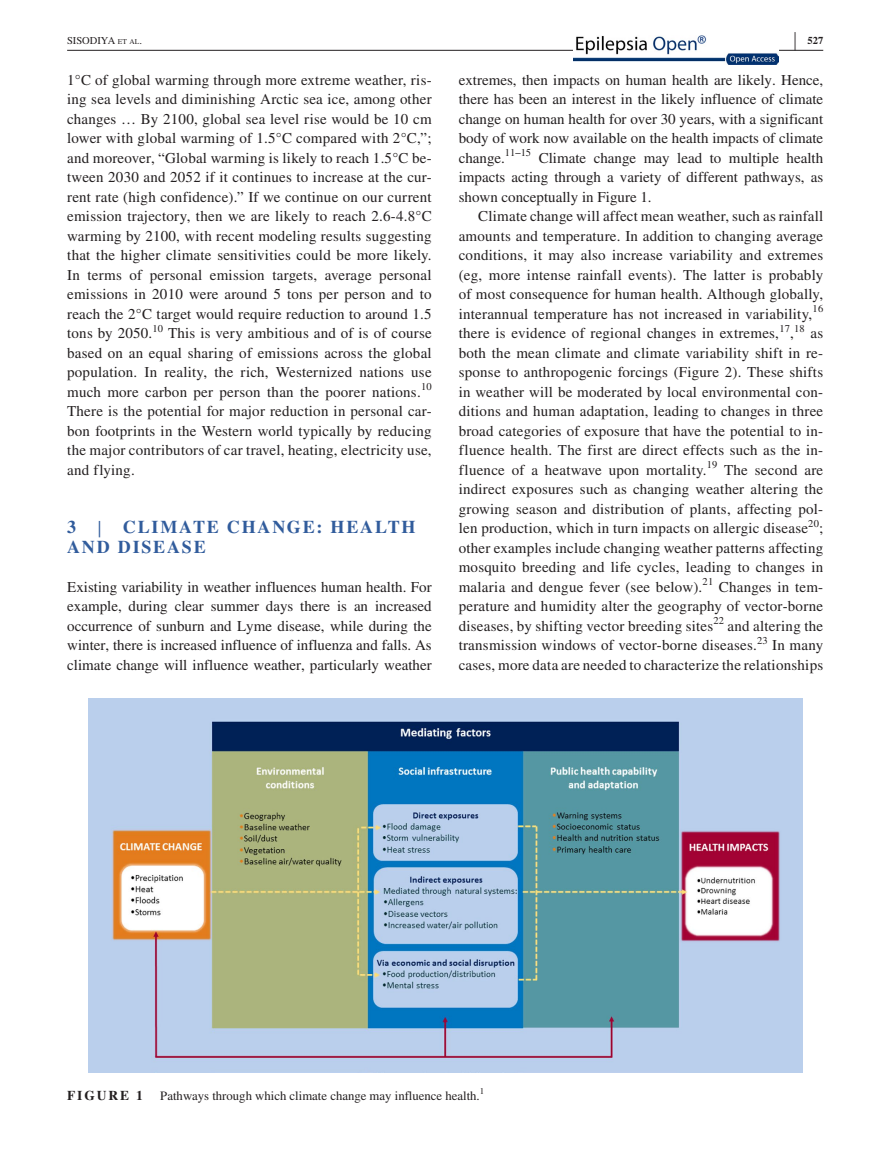
<style>
.page{position:relative;width:893px;height:1174px;background:#fff}
.page>*{position:absolute;margin:0;border:0;box-sizing:border-box;transform-origin:0 0}
.t1{font:700 25.95px "STIX";color:#231f20;scale:.36 1}
.t2{font:700 18px/19.5px "STIX";letter-spacing:.1em;color:#315c9c}
.t3{font:15px/19.5px "STIX";letter-spacing:.015em;color:#231f20;text-align:justify}
.t4{font:700 13.5px "STIX";letter-spacing:.14em;color:#231f20}
.t5{font:12.75px "STIX";color:#231f20}
.t6{font:10.5px "STIX";letter-spacing:.015em;color:#231f20}
.t7{font:10.5px "STIX";color:#231f20}
.t8{font:700 10.5px "STIX";color:#231f20}
.t9{font:8.85px "STIX";color:#231f20}
.s1{font-size:7.35px}
.s2{font-weight:400;font-size:23.7px}
</style>
<div class="page">
<hr style="left:67px;top:50px;width:756px;height:1px;background:#231f20">
<img style="left:574px;top:35px;width:204px;height:30px">
<img style="left:88px;top:698px;width:714px;height:374px">
<h1 class="t1" style="left:794px;top:26px;width:7px">|</h1>
<p class="t7" style="left:67px;top:33px;width:76px">SISODIYA <span class="s1">et al</span>.</p>
<p class="t8" style="left:807px;top:34px;width:17px">527</p>
<p class="t3" style="left:67px;top:71px;width:366px">1°C of global warming through more extreme weather, ris&shy;ing sea levels and diminishing Arctic sea ice, among other changes … By 2100, global sea level rise would be 10 cm lower with global warming of 1.5°C compared with 2°C,”; and moreover, “Global warming is likely to reach 1.5°C be&shy;tween 2030 and 2052 if it continues to increase at the cur&shy;rent rate (high confidence).” If we continue on our current emission trajectory, then we are likely to reach 2.6‐4.8°C warming by 2100, with recent modeling results suggesting that the higher climate sensitivities could be more likely.<br>In terms of personal emission targets, average personal emissions in 2010 were around 5 tons per person and to reach the 2°C target would require reduction to around 1.5 tons by 2050.</p>
<p class="t3" style="left:459px;top:71px;width:366px">extremes, then impacts on human health are likely. Hence, there has been an interest in the likely influence of climate change on human health for over 30 years, with a significant body of work now available on the health impacts of climate change.</p>
<p class="t6" style="left:505px;top:145px;width:28px">11‒15</p>
<p class="t3" style="left:459px;top:149px;width:366px;text-indent:80px">Climate change may lead to multiple health impacts acting through a variety of different pathways, as shown conceptually in Figure 1.</p>
<p class="t3" style="left:459px;top:207px;width:366px;text-indent:20px">Climate change will affect mean weather, such as rainfall amounts and temperature. In addition to changing average conditions, it may also increase variability and extremes (eg, more intense rainfall events). The latter is probably of most consequence for human health. Although globally, interannual temperature has not increased in variability,</p>
<p class="t6" style="left:813px;top:301px;width:12px">16</p>
<p class="t6" style="left:153px;top:321px;width:12px">10</p>
<p class="t3" style="left:67px;top:324px;width:366px;text-indent:101px">This is very ambitious and of is of course based on an equal sharing of emissions across the global population. In reality, the rich, Westernized nations use much more carbon per person than the poorer nations.</p>
<p class="t3" style="left:459px;top:324px;width:322px">there is evidence of regional changes in extremes,</p>
<p class="t6" style="left:779px;top:321px;width:27px">17 18</p>
<p class="t3" style="left:459px;top:324px;width:366px;text-indent:352px">as both the mean climate and climate variability shift in re&shy;sponse to anthropogenic forcings (Figure 2). These shifts in weather will be moderated by local environmental con&shy;ditions and human adaptation, leading to changes in three broad categories of exposure that have the potential to in&shy;fluence health. The first are direct effects such as the in&shy;fluence of a heatwave upon mortality.</p>
<p class="t3" style="left:790px;top:324px;width:5px">,</p>
<p class="t6" style="left:421px;top:379px;width:12px">10</p>
<p class="t3" style="left:67px;top:402px;width:366px">There is the potential for major reduction in personal car&shy;bon footprints in the Western world typically by reducing the major contributors of car travel, heating, electricity use, and flying.</p>
<p class="t6" style="left:707px;top:457px;width:12px">19</p>
<p class="t3" style="left:459px;top:461px;width:366px;text-indent:265px">The second are indirect exposures such as changing weather altering the growing season and distribution of plants, affecting pol&shy;len production, which in turn impacts on allergic disease</p>
<p class="t6" style="left:808px;top:516px;width:12px">20</p>
<p class="t3" style="left:459px;top:519px;width:366px;text-indent:360px">; other examples include changing weather patterns affecting mosquito breeding and life cycles, leading to changes in malaria and dengue fever (see below).</p>
<p class="t2" style="left:67px;top:517px;width:350px">3 <span class="s2">|</span> CLIMATE CHANGE: HEALTH<br>AND DISEASE</p>
<p class="t3" style="left:67px;top:578px;width:366px">Existing variability in weather influences human health. For example, during clear summer days there is an increased occurrence of sunburn and Lyme disease, while during the winter, there is increased influence of influenza and falls. As climate change will influence weather, particularly weather</p>
<p class="t6" style="left:703px;top:574px;width:12px">21</p>
<p class="t3" style="left:459px;top:578px;width:366px;text-indent:260px">Changes in tem&shy;perature and humidity alter the geography of vector‐borne diseases, by shifting vector breeding sites</p>
<p class="t6" style="left:713px;top:613px;width:12px">22</p>
<p class="t3" style="left:459px;top:617px;width:366px;text-indent:269px">and altering the transmission windows of vector‐borne diseases.</p>
<p class="t6" style="left:757px;top:633px;width:12px">23</p>
<p class="t3" style="left:459px;top:636px;width:366px;text-align:right">In many<br>cases, more data are needed to characterize the relationships</p>
<p class="t9" style="left:480px;top:1085px;width:6px">1</p>
<p class="t4" style="left:67px;top:1087px;width:77px">FIGURE 1</p>
<p class="t5" style="left:160px;top:1086px;width:321px">Pathways through which climate change may influence health.</p>
</div>
